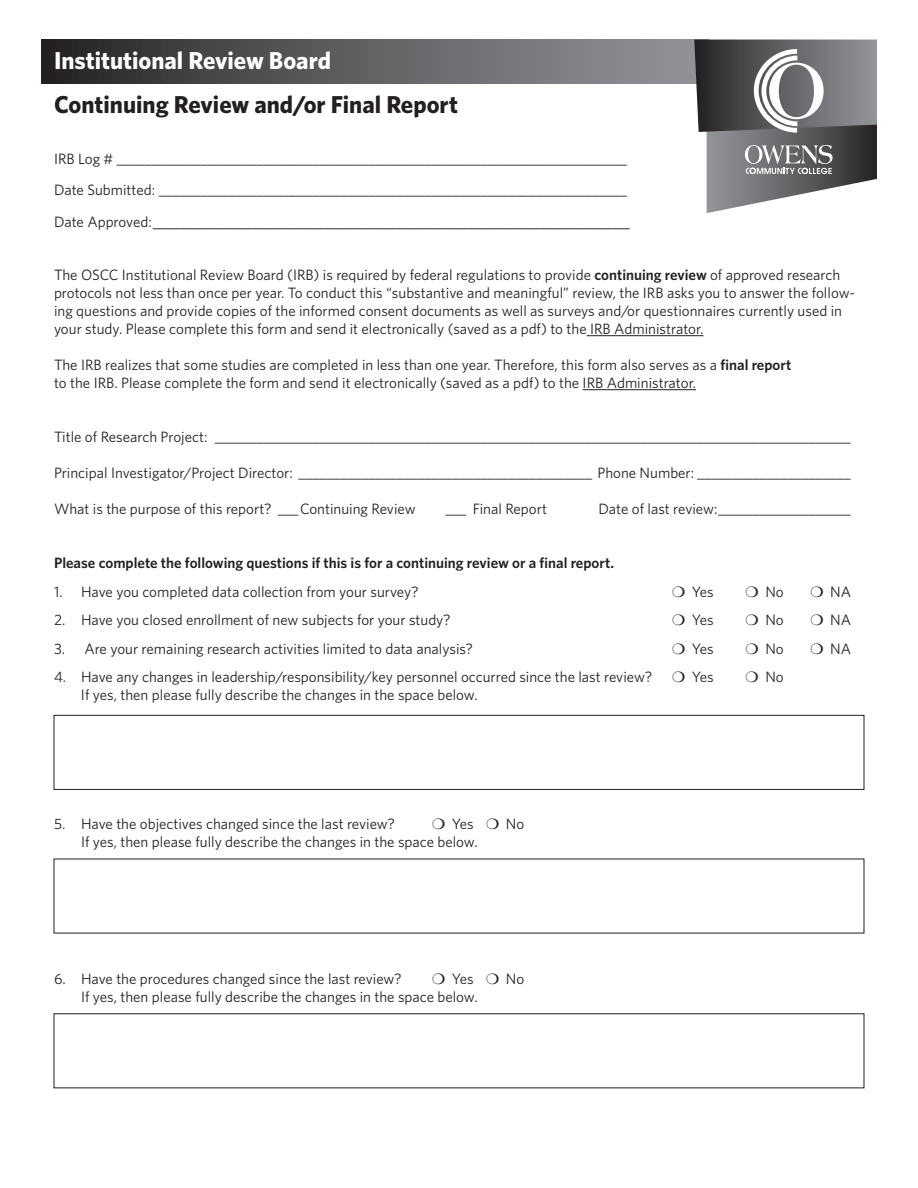
<style>
.page{position:relative;width:918px;height:1188px;background:#fff}
.page>*{position:absolute;margin:0;border:0;box-sizing:border-box;transform-origin:0 0}
.t1{font:700 24.45px "Whitney";color:#231f20}
.t2{font:700 24.45px "Whitney";color:#fff}
.t3{font:18px "Minion Pro";color:#231f20}
.t4{font:15px/18px "Whitney";color:#231f20}
.t5{font:600 15px "Whitney";color:#231f20}
.s1{font-family:"Whitney";font-size:15px}
.s2{font-weight:600}
</style>
<div class="page">
<hr style="left:587px;top:335px;width:116px;height:1px;background:#231f20">
<hr style="left:583px;top:389px;width:113px;height:1px;background:#231f20">
<div style="left:54px;top:715px;width:810px;height:75px;border:1px solid #231f20"></div>
<div style="left:41px;top:40px;width:667px;height:43px;background:linear-gradient(to right,#282627,#97999d)"></div>
<svg style="left:694px;top:40px;width:183px;height:173px"></svg>
<h1 class="t2" style="left:54px;top:44px;width:279px">Institutional Review Board</h1>
<h1 class="t1" style="left:54px;top:88px;width:405px">Continuing Review and/or Final Report</h1>
<p class="t4" style="left:54px;top:143px;width:575px;line-height:31.5px">IRB Log # _________________________________________________________________________<br>Date Submitted: ___________________________________________________________________</p>
<p class="t3" style="left:54px;top:209px;width:577px"><span class="s1">Date Approved:</span>_____________________________________________________</p>
<p class="t4" style="left:54px;top:266px;width:802px">The OSCC Institutional Review Board (IRB) is required by federal regulations to provide <span class="s2">continuing review</span> of approved research protocols not less than once per year. To conduct this “substantive and meaningful” review, the IRB asks you to answer the follow&shy;ing questions and provide copies of the informed consent documents as well as surveys and/or questionnaires currently used in your study. Please complete this form and send it electronically (saved as a pdf) to the IRB Administrator.</p>
<p class="t4" style="left:54px;top:356px;width:739px">The IRB realizes that some studies are completed in less than one year. Therefore, this form also serves as a <span class="s2">final report </span>to the IRB. Please complete the form and send it electronically (saved as a pdf) to the IRB Administrator.</p>
<p class="t4" style="left:54px;top:428px;width:798px">Title of Research Project: ___________________________________________________________________________________________</p>
<p class="t4" style="left:54px;top:464px;width:798px">Principal Investigator/Project Director: __________________________________________ Phone Number: ______________________</p>
<p class="t4" style="left:54px;top:500px;width:363px">What is the purpose of this report? ___Continuing Review</p>
<p class="t4" style="left:445px;top:500px;width:103px">___ Final Report</p>
<p class="t4" style="left:598px;top:500px;width:254px">Date of last review:___________________</p>
<p class="t5" style="left:54px;top:553px;width:562px">Please complete the following questions if this is for a continuing review or a final report.</p>
<p class="t4" style="left:54px;top:582px;width:366px">1. Have you completed data collection from your survey?</p>
<p class="t4" style="left:692px;top:582px;width:23px">Yes</p>
<p class="t4" style="left:765px;top:582px;width:20px">No</p>
<p class="t4" style="left:830px;top:582px;width:22px">NA</p>
<p class="t4" style="left:54px;top:611px;width:398px">2. Have you closed enrollment of new subjects for your study?</p>
<p class="t4" style="left:692px;top:611px;width:23px">Yes</p>
<p class="t4" style="left:765px;top:611px;width:20px">No</p>
<p class="t4" style="left:830px;top:611px;width:22px">NA</p>
<p class="t4" style="left:54px;top:639px;width:421px">3. Are your remaining research activities limited to data analysis?</p>
<p class="t4" style="left:692px;top:639px;width:23px">Yes</p>
<p class="t4" style="left:765px;top:639px;width:20px">No</p>
<p class="t4" style="left:830px;top:639px;width:22px">NA</p>
<p class="t4" style="left:54px;top:668px;width:600px">4. Have any changes in leadership/responsibility/key personnel occurred since the last review?</p>
<p class="t4" style="left:692px;top:668px;width:23px">Yes</p>
<p class="t4" style="left:765px;top:668px;width:20px">No</p>
<p class="t4" style="left:81px;top:686px;width:398px">If yes, then please fully describe the changes in the space below.</p>
<p class="t4" style="left:54px;top:815px;width:342px">5. Have the objectives changed since the last review?</p>
<p class="t4" style="left:452px;top:815px;width:23px">Yes</p>
<p class="t4" style="left:506px;top:815px;width:20px">No</p>
<p class="t4" style="left:81px;top:833px;width:398px">If yes, then please fully describe the changes in the space below.</p>
<p class="t4" style="left:54px;top:969px;width:349px">6. Have the procedures changed since the last review?</p>
<p class="t4" style="left:452px;top:969px;width:23px">Yes</p>
<p class="t4" style="left:506px;top:969px;width:20px">No</p>
<p class="t4" style="left:81px;top:987px;width:398px">If yes, then please fully describe the changes in the space below.</p>
</div>
